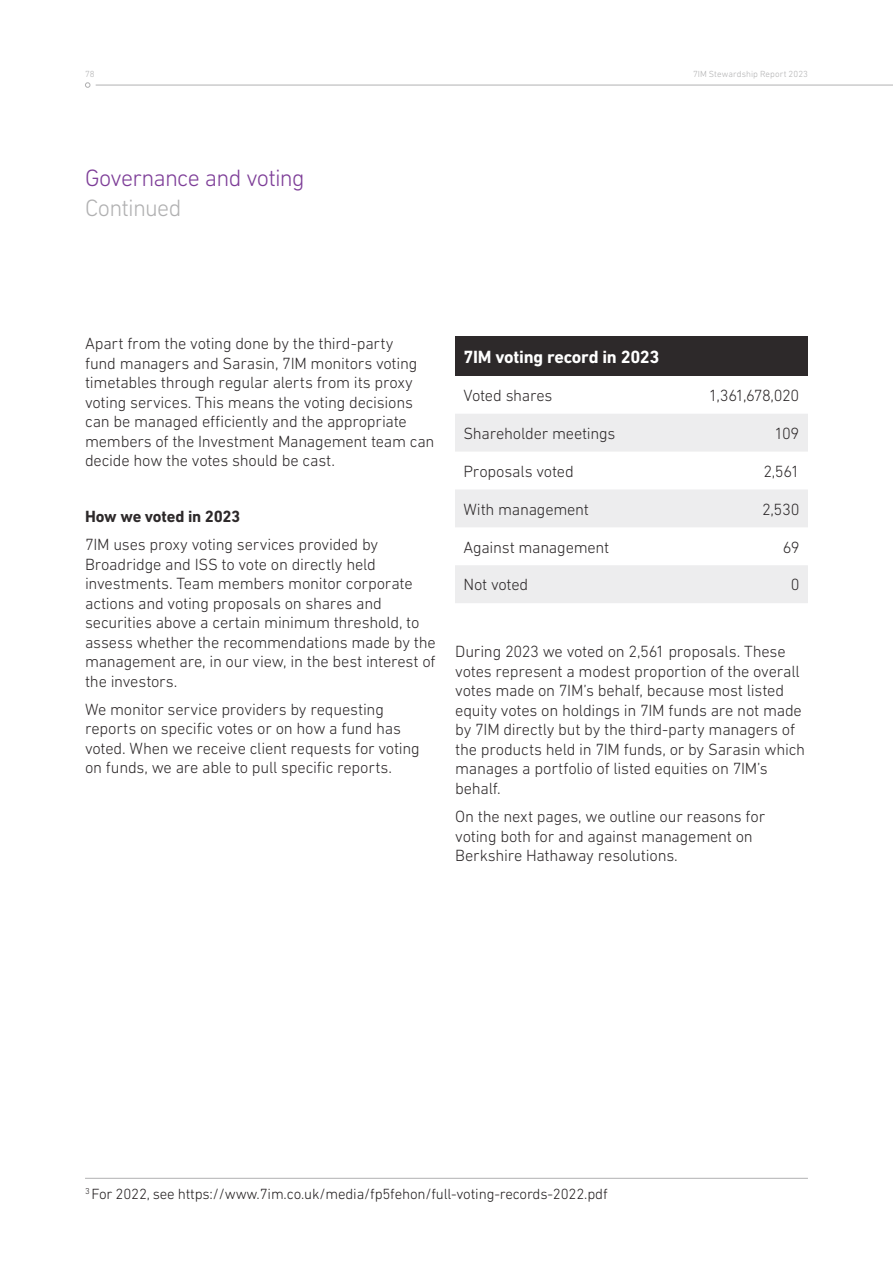
<style>
.page{position:relative;width:893px;height:1263px;background:#fff}
.page>*{position:absolute;margin:0;border:0;box-sizing:border-box;transform-origin:0 0}
.Content_Continued_Heading_Light_16_20{font:300 24px "DIN Next LT Pro";letter-spacing:-.03em;color:#7e3e98}
.Content_Continued_Heading_Light_16_20-2{font:300 24px "DIN Next LT Pro";letter-spacing:-.03em;color:#b1b1b2}
.Content_H1_Bold_12_14{font:700 18px "DIN Next LT Pro";letter-spacing:-.015em;color:#fff}
.Content_Body_Light_11_13{font:300 16.5px/19.5px "DIN Next LT Pro";letter-spacing:-.015em;color:#2d292a}
.Content_Body_Light_11_13-2{font:700 16.5px "DIN Next LT Pro";letter-spacing:-.02em;color:#2d292a}
.Small_text{font:300 15px "DIN Next LT Pro";letter-spacing:-.01em;color:#231f20}
.t1{font:300 9px "DIN Next LT Pro";letter-spacing:.005em;color:#b1b1b2}
</style>
<div class="page">
<hr style="left:85px;top:1178px;width:723px;height:1px;background:#b1b1b2">
<div style="left:455px;top:337px;width:353px;height:39px;background:#2d292a"></div>
<svg style="left:455px;top:414px;width:353px;height:189px;fill:#ededee"></svg>
<svg style="left:85px;top:82px;width:5px;height:6px"></svg>
<hr style="left:96px;top:85px;width:797px;height:1px;background:#b1b1b2">
<p class="t1" style="left:85px;top:68px;width:11px">78</p>
<p class="t1" style="left:693px;top:68px;width:116px">7IM Stewardship Report 2023</p>
<p class="Content_Continued_Heading_Light_16_20" style="left:85px;top:164px;width:221px">Governance and voting</p>
<p class="Content_Continued_Heading_Light_16_20-2" style="left:85px;top:194px;width:98px">Continued</p>
<p class="Content_Body_Light_11_13" style="left:85px;top:334px;width:351px">Apart from the voting done by the third-party<br>fund managers and Sarasin, 7IM monitors voting timetables through regular alerts from its proxy voting services. This means the voting decisions can be managed efficiently and the appropriate members of the Investment Management team can decide how the votes should be cast.</p>
<p class="Content_Body_Light_11_13-2" style="left:85px;top:507px;width:157px">How we voted in 2023</p>
<p class="Content_Body_Light_11_13" style="left:85px;top:535px;width:352px">7IM uses proxy voting services provided by Broadridge and ISS to vote on directly held investments. Team members monitor corporate actions and voting proposals on shares and securities above a certain minimum threshold, to assess whether the recommendations made by the management are, in our view, in the best interest of the investors.</p>
<p class="Content_Body_Light_11_13" style="left:85px;top:699px;width:336px">We monitor service providers by requesting reports on specific votes or on how a fund has voted. When we receive client requests for voting on funds, we are able to pull specific reports.</p>
<p class="Content_H1_Bold_12_14" style="left:463px;top:346px;width:197px">7IM voting record in 2023</p>
<p class="Content_Body_Light_11_13" style="left:463px;top:385px;width:91px">Voted shares</p>
<p class="Content_Body_Light_11_13" style="left:709px;top:385px;width:92px">1,361,678,020</p>
<p class="Content_Body_Light_11_13" style="left:463px;top:423px;width:154px">Shareholder meetings</p>
<p class="Content_Body_Light_11_13" style="left:774px;top:423px;width:26px">109</p>
<p class="Content_Body_Light_11_13" style="left:463px;top:461px;width:112px">Proposals voted</p>
<p class="Content_Body_Light_11_13" style="left:763px;top:461px;width:38px">2,561</p>
<p class="Content_Body_Light_11_13" style="left:463px;top:499px;width:127px">With management</p>
<p class="Content_Body_Light_11_13" style="left:762px;top:499px;width:39px">2,530</p>
<p class="Content_Body_Light_11_13" style="left:463px;top:537px;width:147px">Against management</p>
<p class="Content_Body_Light_11_13" style="left:783px;top:537px;width:18px">69</p>
<p class="Content_Body_Light_11_13" style="left:463px;top:575px;width:66px">Not voted</p>
<p class="Content_Body_Light_11_13" style="left:791px;top:575px;width:10px">0</p>
<p class="Content_Body_Light_11_13" style="left:455px;top:642px;width:351px">During 2023 we voted on 2,561 proposals. These votes represent a modest proportion of the overall votes made on 7IM’s behalf, because most listed equity votes on holdings in 7IM funds are not made by 7IM directly but by the third-party managers of the products held in 7IM funds, or by Sarasin which manages a portfolio of listed equities on 7IM’s behalf.</p>
<p class="Content_Body_Light_11_13" style="left:455px;top:806px;width:311px">On the next pages, we outline our reasons for voting both for and against management on<br>Berkshire Hathaway resolutions.</p>
<p class="Small_text" style="left:85px;top:1186px;width:524px"><sup>3</sup> For 2022, see https://www.7im.co.uk/media/fp5fehon/full-voting-records-2022.pdf</p>
</div>
